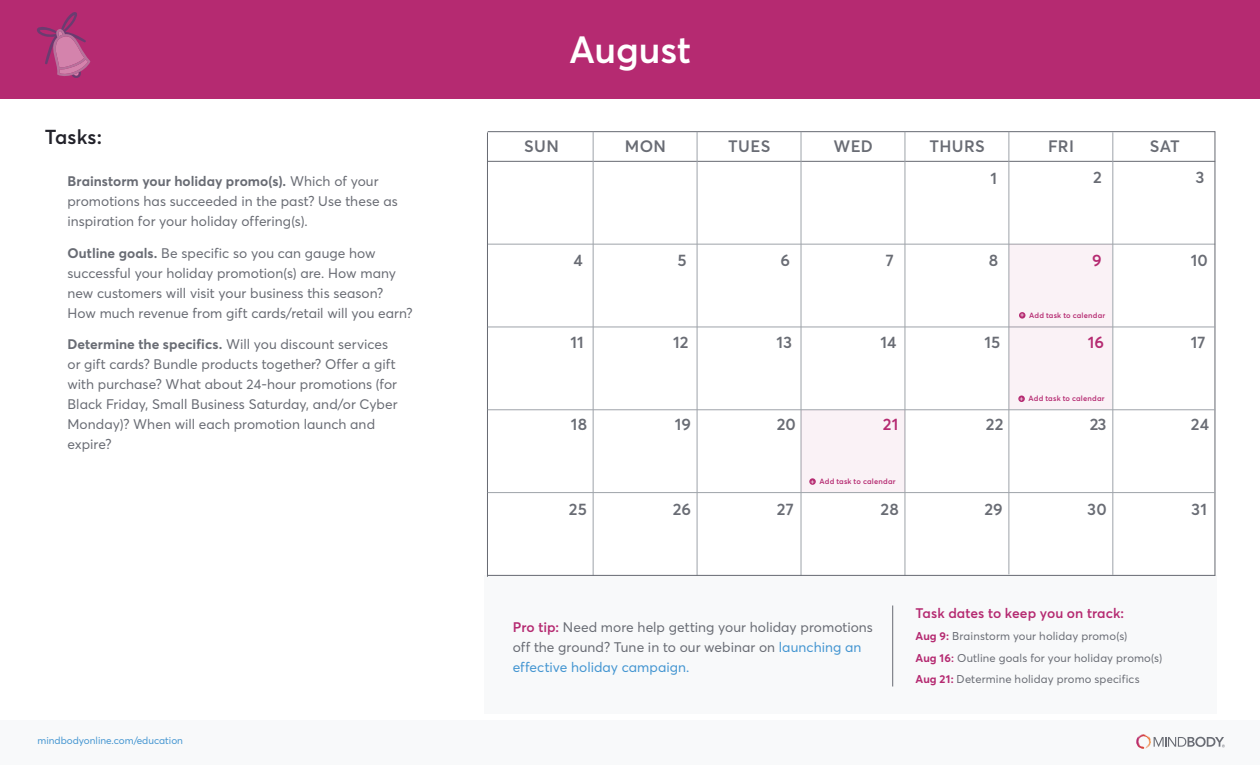
<style>
.page{position:relative;width:1260px;height:765px;background:#fff}
.page>*{position:absolute;margin:0;border:0;box-sizing:border-box;transform-origin:0 0}
.t1{font:600 37.5px "Averta";letter-spacing:-.005em;color:#fff}
.t2{font:600 20px "Averta";letter-spacing:.005em;color:#22222a}
.t3{font:600 16.38px "Averta";letter-spacing:.015em;color:#696c74}
.t4{font:600 16.38px "Averta";color:#b52a71}
.t5{font:13.75px/20px "Averta";letter-spacing:.005em;color:#696c74}
.t6{font:600 13.75px "Averta";letter-spacing:.005em;color:#b52a71}
.t7{font:11.25px/21.9px "Averta";letter-spacing:.01em;color:#696c74}
.t8{font:10px "Averta";color:#4395d1}
.t9{font:600 7.5px "Averta";letter-spacing:.025em;color:#b52a71}
.s1{font-weight:700}
.s2{font-weight:400;font-size:7.25px;color:#fff}
.s3{font-weight:600;color:#b52a71}
.s4{color:#4395d1}
.s5{font-weight:700;color:#b52a71}
</style>
<div class="page">
<div style="left:0;top:720px;width:1260px;height:45px;background:#f8f9fa"></div>
<svg style="left:1136px;top:734px;width:9px;height:15px"></svg>
<svg style="left:1154px;top:737px;width:71px;height:10px"></svg>
<div style="left:484px;top:575px;width:732px;height:139px;background:#f8f9fa"></div>
<div style="left:0;top:0;width:1260px;height:98px;background:#b52a71"></div>
<hr style="left:488px;top:131px;width:727px;height:1px;background:#696c74">
<hr style="left:488px;top:161px;width:727px;height:1px;background:#696c74">
<hr style="left:488px;top:244px;width:727px;height:1px;background:#a0a5ab">
<hr style="left:593px;top:132px;width:1px;height:444px;background:#a0a5ab">
<hr style="left:487px;top:132px;width:1px;height:445px;background:#696c74">
<hr style="left:1214px;top:131px;width:1px;height:445px;background:#696c74">
<hr style="left:697px;top:132px;width:1px;height:444px;background:#a0a5ab">
<hr style="left:801px;top:132px;width:1px;height:444px;background:#a0a5ab">
<hr style="left:904px;top:132px;width:1px;height:444px;background:#a0a5ab">
<hr style="left:1008px;top:132px;width:1px;height:442px;background:#a0a5ab">
<hr style="left:1112px;top:132px;width:1px;height:443px;background:#a0a5ab">
<hr style="left:488px;top:326px;width:727px;height:1px;background:#a0a5ab">
<hr style="left:488px;top:409px;width:727px;height:1px;background:#a0a5ab">
<hr style="left:488px;top:492px;width:727px;height:1px;background:#a0a5ab">
<hr style="left:488px;top:575px;width:727px;height:1px;background:#696c74">
<hr style="left:892px;top:606px;width:1px;height:81px;background:#696c74">
<svg style="left:37px;top:12px;width:53px;height:66px"></svg>
<div style="left:1009px;top:244px;width:103px;height:83px;background:#faf2f6"></div>
<div style="left:1019px;top:312px;width:6px;height:7px;background:#b52a71;border-radius:50%"></div>
<div style="left:1009px;top:327px;width:103px;height:82px;background:#faf2f6"></div>
<div style="left:1018px;top:396px;width:7px;height:6px;background:#b52a71;border-radius:50%"></div>
<div style="left:801px;top:410px;width:104px;height:82px;background:#faf2f6"></div>
<div style="left:809px;top:478px;width:7px;height:7px;background:#b52a71;border-radius:50%"></div>
<h2 class="t2" style="left:45px;top:123px;width:59px">Tasks:</h2>
<p class="t5" style="left:67px;top:171px;width:332px"><span class="s1">Brainstorm your holiday promo(s).</span> Which of your promotions has succeeded in the past? Use these as inspiration for your holiday offering(s).</p>
<p class="t5" style="left:67px;top:242px;width:347px"><span class="s1">Outline goals.</span> Be specific so you can gauge how successful your holiday promotion(s) are. How many new customers will visit your business this season?<br>How much revenue from gift cards/retail will you earn?</p>
<p class="t5" style="left:67px;top:334px;width:332px"><span class="s1">Determine the specifics.</span> Will you discount services or gift cards? Bundle products together? Offer a gift with purchase? What about 24-hour promotions (for Black Friday, Small Business Saturday, and/or Cyber Monday)? When will each promotion launch and expire?</p>
<p class="t8" style="left:38px;top:734px;width:147px">mindbodyonline.com/education</p>
<h1 class="t1" style="left:569px;top:23px;width:123px">August</h1>
<p class="t3" style="left:524px;top:135px;width:36px">SUN</p>
<p class="t3" style="left:625px;top:135px;width:43px">MON</p>
<p class="t3" style="left:728px;top:135px;width:44px">TUES</p>
<p class="t3" style="left:834px;top:135px;width:41px">WED</p>
<p class="t3" style="left:929px;top:135px;width:57px">THURS</p>
<p class="t3" style="left:1048px;top:135px;width:27px">FRI</p>
<p class="t3" style="left:1150px;top:135px;width:32px">SAT</p>
<p class="t3" style="left:990px;top:166px;width:8px">1</p>
<p class="t3" style="left:1093px;top:166px;width:10px">2</p>
<p class="t3" style="left:1195px;top:166px;width:11px">3</p>
<p class="t3" style="left:573px;top:249px;width:11px">4</p>
<p class="t3" style="left:677px;top:249px;width:11px">5</p>
<p class="t3" style="left:781px;top:249px;width:11px">6</p>
<p class="t3" style="left:886px;top:249px;width:10px">7</p>
<p class="t3" style="left:989px;top:249px;width:11px">8</p>
<p class="t4" style="left:1092px;top:249px;width:11px">9</p>
<p class="t3" style="left:1191px;top:249px;width:19px">10</p>
<p class="t9" style="left:1020px;top:310px;width:87px"><span class="s2">+</span> Add task to calendar</p>
<p class="t3" style="left:570px;top:330px;width:15px">11</p>
<p class="t3" style="left:673px;top:330px;width:17px">12</p>
<p class="t3" style="left:777px;top:330px;width:17px">13</p>
<p class="t3" style="left:881px;top:330px;width:17px">14</p>
<p class="t3" style="left:985px;top:330px;width:17px">15</p>
<p class="t4" style="left:1088px;top:330px;width:18px">16</p>
<p class="t3" style="left:1191px;top:330px;width:16px">17</p>
<p class="t9" style="left:1020px;top:393px;width:87px"><span class="s2">+</span> Add task to calendar</p>
<p class="t3" style="left:571px;top:413px;width:18px">18</p>
<p class="t3" style="left:675px;top:413px;width:18px">19</p>
<p class="t3" style="left:777px;top:413px;width:21px">20</p>
<p class="t4" style="left:883px;top:413px;width:17px">21</p>
<p class="t3" style="left:986px;top:413px;width:19px">22</p>
<p class="t3" style="left:1090px;top:413px;width:18px">23</p>
<p class="t3" style="left:1191px;top:413px;width:20px">24</p>
<p class="t9" style="left:810px;top:476px;width:87px"><span class="s2">+</span> Add task to calendar</p>
<p class="t3" style="left:569px;top:498px;width:20px">25</p>
<p class="t3" style="left:673px;top:498px;width:20px">26</p>
<p class="t3" style="left:777px;top:498px;width:18px">27</p>
<p class="t3" style="left:881px;top:498px;width:20px">28</p>
<p class="t3" style="left:984px;top:498px;width:20px">29</p>
<p class="t3" style="left:1087px;top:498px;width:21px">30</p>
<p class="t3" style="left:1191px;top:498px;width:17px">31</p>
<p class="t5" style="left:513px;top:616px;width:362px"><span class="s3">Pro tip:</span> Need more help getting your holiday promotions off the ground? Tune in to our webinar on <span class="s4">launching an effective holiday campaign.</span></p>
<p class="t6" style="left:915px;top:603px;width:210px">Task dates to keep you on track:</p>
<p class="t7" style="left:915px;top:624px;width:248px"><span class="s5">Aug 9:</span> Brainstorm your holiday promo(s)<br><span class="s5">Aug 16</span><span class="s3">:</span> Outline goals for your holiday promo(s)<br><span class="s5">Aug 21:</span> Determine holiday promo specifics</p>
</div>
